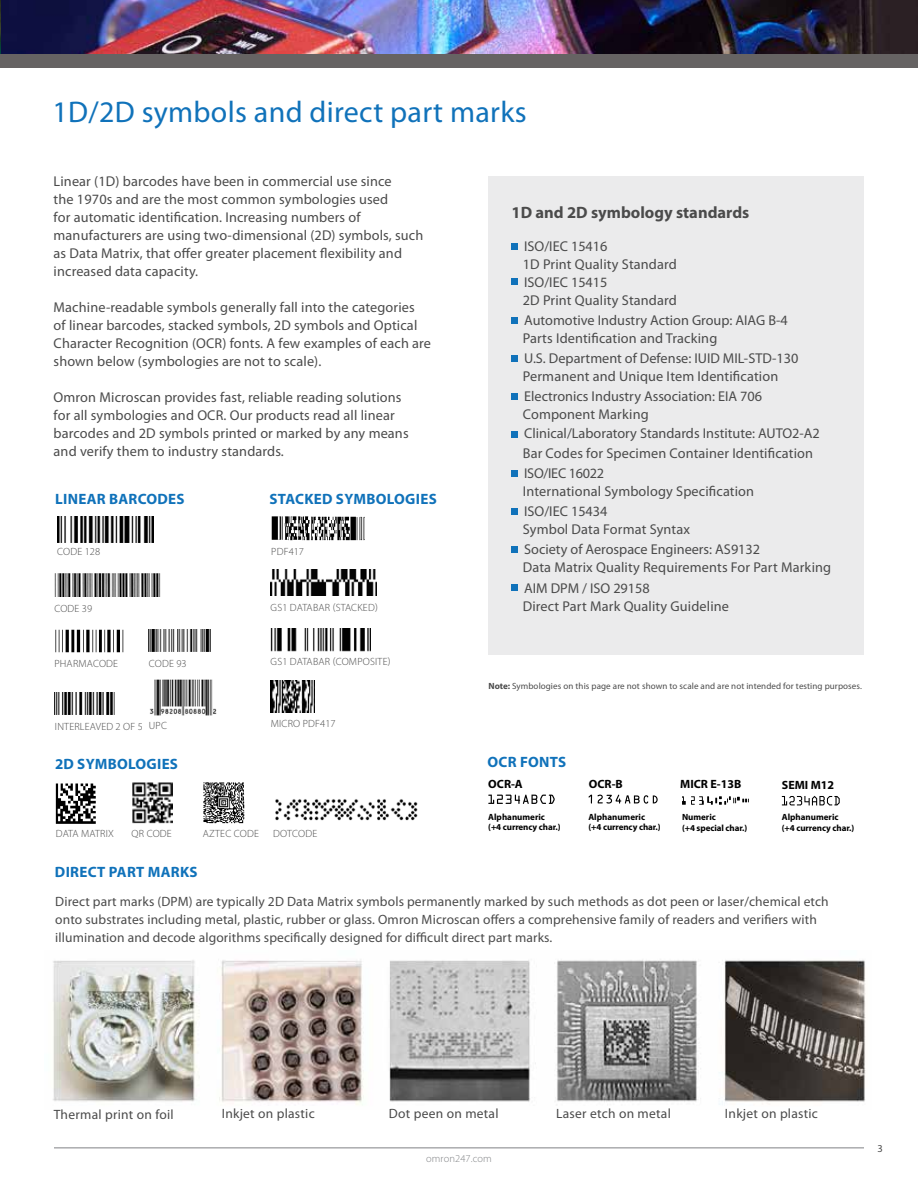
<style>
.page{position:relative;width:918px;height:1188px;background:#fff}
.page>*{position:absolute;margin:0;border:0;box-sizing:border-box;transform-origin:0 0}
.t1{font:30px "Myriad Pro";letter-spacing:.01em;color:#1072ba}
.t2{font:700 16.5px "Myriad Pro";color:#4b4b4b}
.t3{font:700 15px "Myriad Pro";letter-spacing:.02em;color:#1072ba}
.t4{font:14.25px/18px "Myriad Pro";letter-spacing:.01em;color:#4b4b4b}
.t5{font:13.5px/18px "Myriad Pro";letter-spacing:.01em;color:#4b4b4b}
.t6{font:700 12px "Myriad Pro";color:#000}
.t7{font:300 10.5px "Myriad Pro";letter-spacing:.02em;color:#4b4b4b}
.t8{font:300 10.5px "Myriad Pro";letter-spacing:.01em;color:#808285}
.t9{font:10.5px "Myriad Pro";color:#4b4b4b}
.t10{font:700 9px/10.5px "Myriad Pro";letter-spacing:-.005em;color:#000}
.t11{font:9px "Myriad Pro";letter-spacing:.01em;color:#4b4b4b}
.s1{font-weight:700}
</style>
<div class="page">
<hr style="left:54px;top:1148px;width:810px;height:1px;background:#808285">
<img style="left:53px;top:960px;width:813px;height:145px">
<img style="left:1px;top:0;width:917px;height:54px">
<img style="left:0;top:0;width:1px;height:54px">
<div style="left:488px;top:176px;width:376px;height:478px;background:#ebebec"></div>
<div style="left:512px;top:243px;width:6px;height:7px;background:#1072ba"></div>
<div style="left:512px;top:278px;width:6px;height:7px;background:#1072ba"></div>
<svg style="left:512px;top:317px;width:6px;height:6px"></svg>
<div style="left:512px;top:355px;width:6px;height:7px;background:#1072ba"></div>
<div style="left:512px;top:393px;width:6px;height:7px;background:#1072ba"></div>
<div style="left:512px;top:431px;width:6px;height:7px;background:#1072ba"></div>
<svg style="left:512px;top:470px;width:6px;height:6px"></svg>
<div style="left:512px;top:508px;width:6px;height:7px;background:#1072ba"></div>
<div style="left:512px;top:546px;width:6px;height:7px;background:#1072ba"></div>
<div style="left:512px;top:584px;width:6px;height:7px;background:#1072ba"></div>
<img style="left:271px;top:628px;width:100px;height:24px">
<img style="left:271px;top:569px;width:105px;height:26px">
<img style="left:271px;top:680px;width:44px;height:32px">
<img style="left:271px;top:516px;width:93px;height:25px">
<img style="left:57px;top:516px;width:96px;height:27px">
<img style="left:54px;top:574px;width:107px;height:23px">
<img style="left:149px;top:630px;width:62px;height:22px">
<img style="left:55px;top:692px;width:59px;height:23px">
<img style="left:149px;top:679px;width:68px;height:37px">
<img style="left:55px;top:629px;width:69px;height:24px">
<img style="left:203px;top:782px;width:42px;height:42px">
<img style="left:56px;top:783px;width:40px;height:41px">
<img style="left:132px;top:782px;width:40px;height:41px">
<img style="left:275px;top:799px;width:143px;height:22px">
<svg style="left:782px;top:796px;width:58px;height:9px"></svg>
<svg style="left:682px;top:796px;width:67px;height:9px"></svg>
<svg style="left:488px;top:795px;width:67px;height:9px"></svg>
<svg style="left:589px;top:795px;width:69px;height:9px"></svg>
<div style="left:0;top:54px;width:918px;height:14px;background:#666363"></div>
<h1 class="t1" style="left:52px;top:96px;width:476px">1D/2D symbols and direct part marks</h1>
<p class="t4" style="left:54px;top:173px;width:371px">Linear (1D) barcodes have been in commercial use since<br>the 1970s and are the most common symbologies used<br>for automatic identification. Increasing numbers of manufacturers are using two-dimensional (2D) symbols, such as Data Matrix, that offer greater placement flexibility and increased data capacity.</p>
<p class="t4" style="left:54px;top:299px;width:379px">Machine-readable symbols generally fall into the categories<br>of linear barcodes, stacked symbols, 2D symbols and Optical Character Recognition (OCR) fonts. A few examples of each are shown below (symbologies are not to scale).</p>
<p class="t4" style="left:54px;top:389px;width:357px">Omron Microscan provides fast, reliable reading solutions for all symbologies and OCR. Our products read all linear barcodes and 2D symbols printed or marked by any means and verify them to industry standards.</p>
<p class="t3" style="left:55px;top:491px;width:131px">LINEAR BARCODES</p>
<p class="t3" style="left:270px;top:491px;width:169px">STACKED SYMBOLOGIES</p>
<p class="t7" style="left:57px;top:546px;width:44px">CODE 128</p>
<p class="t7" style="left:271px;top:545px;width:34px">PDF417</p>
<p class="t7" style="left:54px;top:602px;width:39px">CODE 39</p>
<p class="t7" style="left:271px;top:602px;width:109px">GS1 DATABAR (STACKED)</p>
<p class="t7" style="left:54px;top:658px;width:65px">PHARMACODE</p>
<p class="t7" style="left:149px;top:657px;width:39px">CODE 93</p>
<p class="t7" style="left:271px;top:656px;width:121px">GS1 DATABAR (COMPOSITE)</p>
<p class="t7" style="left:55px;top:721px;width:114px">INTERLEAVED 2 OF 5 UPC</p>
<p class="t7" style="left:271px;top:718px;width:66px">MICRO PDF417</p>
<p class="t3" style="left:55px;top:756px;width:125px">2D SYMBOLOGIES</p>
<p class="t7" style="left:56px;top:828px;width:59px">DATA MATRIX</p>
<p class="t7" style="left:132px;top:827px;width:42px">QR CODE</p>
<p class="t7" style="left:203px;top:827px;width:58px">AZTEC CODE</p>
<p class="t7" style="left:273px;top:827px;width:46px">DOTCODE</p>
<p class="t2" style="left:512px;top:203px;width:239px">1D and 2D symbology standards</p>
<p class="t4" style="left:523px;top:238px;width:156px">ISO/IEC 15416<br>1D Print Quality Standard<br>ISO/IEC 15415<br>2D Print Quality Standard</p>
<p class="t4" style="left:523px;top:311px;width:267px">Automotive Industry Action Group: AIAG B-4<br>Parts Identification and Tracking</p>
<p class="t4" style="left:523px;top:350px;width:277px">U.S. Department of Defense: IUID MIL-STD-130<br>Permanent and Unique Item Identification</p>
<p class="t4" style="left:523px;top:387px;width:299px;line-height:19px">Electronics Industry Association: EIA 706<br>Component Marking<br>Clinical/Laboratory Standards Institute: AUTO2-A2<br>Bar Codes for Specimen Container Identification ISO/IEC 16022</p>
<p class="t4" style="left:523px;top:481px;width:233px;line-height:20.2px">International Symbology Specification<br>ISO/IEC 15434</p>
<p class="t4" style="left:523px;top:519px;width:239px;line-height:20.2px">Symbol Data Format Syntax<br>Society of Aerospace Engineers: AS9132</p>
<p class="t4" style="left:523px;top:558px;width:310px;line-height:20.2px">Data Matrix Quality Requirements For Part Marking<br>AIM DPM / ISO 29158</p>
<p class="t4" style="left:523px;top:597px;width:208px">Direct Part Mark Quality Guideline</p>
<p class="t11" style="left:488px;top:681px;width:375px"><span class="s1">Note:</span> Symbologies on this page are not shown to scale and are not intended for testing purposes.</p>
<p class="t3" style="left:488px;top:753px;width:80px">OCR FONTS</p>
<p class="t6" style="left:488px;top:778px;width:36px">OCR-A</p>
<p class="t6" style="left:589px;top:778px;width:35px">OCR-B</p>
<p class="t6" style="left:680px;top:777px;width:63px">MICR E-13B</p>
<p class="t10" style="left:588px;top:811px;width:74px">Alphanumeric<br>(+4 currency char.)</p>
<p class="t10" style="left:682px;top:812px;width:67px">Numeric<br>(+4 special char.)</p>
<p class="t10" style="left:488px;top:811px;width:74px">Alphanumeric<br>(+4 currency char.)</p>
<p class="t6" style="left:782px;top:778px;width:54px">SEMI M12</p>
<p class="t10" style="left:782px;top:812px;width:74px">Alphanumeric<br>(+4 currency char.)</p>
<p class="t3" style="left:55px;top:863px;width:144px">DIRECT PART MARKS</p>
<p class="t5" style="left:55px;top:893px;width:775px">Direct part marks (DPM) are typically 2D Data Matrix symbols permanently marked by such methods as dot peen or laser/chemical etch onto substrates including metal, plastic, rubber or glass. Omron Microscan offers a comprehensive family of readers and verifiers with illumination and decode algorithms specifically designed for difficult direct part marks.</p>
<p class="t5" style="left:54px;top:1106px;width:121px">Thermal print on foil</p>
<p class="t5" style="left:222px;top:1105px;width:95px">Inkjet on plastic</p>
<p class="t5" style="left:389px;top:1105px;width:111px">Dot peen on metal</p>
<p class="t5" style="left:556px;top:1105px;width:116px">Laser etch on metal</p>
<p class="t5" style="left:725px;top:1105px;width:95px">Inkjet on plastic</p>
<p class="t8" style="left:426px;top:1153px;width:67px">omron247.com</p>
<p class="t9" style="left:878px;top:1142px;width:7px">3</p>
</div>
